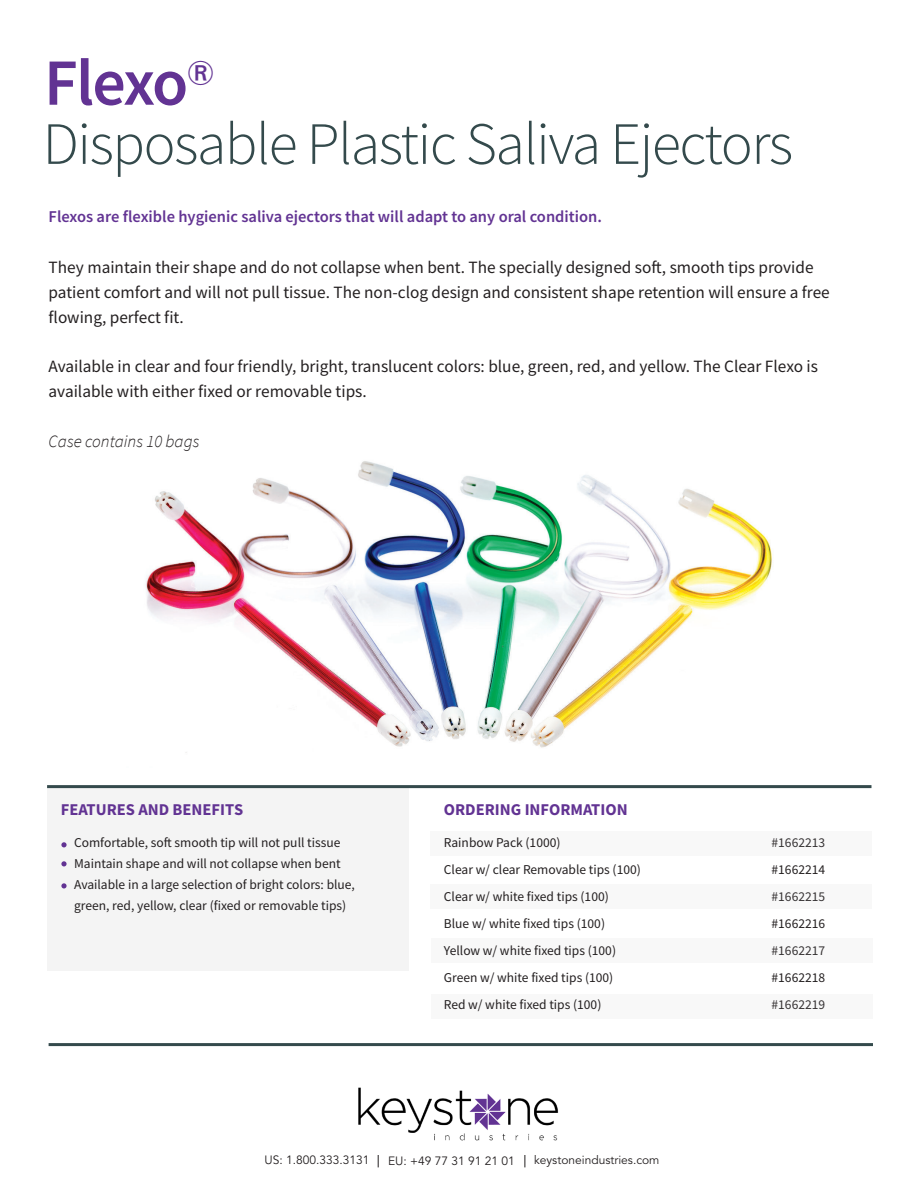
<style>
.page{position:relative;width:918px;height:1188px;background:#fff}
.page>*{position:absolute;margin:0;border:0;box-sizing:border-box;transform-origin:0 0}
.t1{font:600 66px "Source Sans Pro";letter-spacing:-.03em;color:#623393}
.t2{font:300 60px "Source Sans Pro";letter-spacing:-.025em;color:#344a4c}
.t3{font:17.25px/24.8px "Source Sans Pro";color:#231f20}
.t4{font:italic 300 17.25px "Source Sans Pro";color:#231f20}
.t5{font:600 16.5px "Source Sans Pro";color:#623393}
.t6{font:700 16.5px "Source Sans Pro";color:#623393}
.t7{font:13.5px/21px "Source Sans Pro";color:#231f20}
.t8{font:12px "Avenir LT Std";color:#231f20}
</style>
<div class="page">
<svg style="left:378px;top:1155px;width:1px;height:12px"></svg>
<svg style="left:525px;top:1155px;width:1px;height:12px"></svg>
<img style="left:358px;top:1087px;width:201px;height:54px">
<img style="left:146px;top:461px;width:626px;height:292px">
<div style="left:47px;top:787px;width:362px;height:184px;background:#f4f4f4"></div>
<svg style="left:61px;top:883px;width:6px;height:5px"></svg>
<svg style="left:61px;top:842px;width:6px;height:5px"></svg>
<svg style="left:61px;top:861px;width:6px;height:5px"></svg>
<hr style="left:47px;top:785px;width:824px;height:3px;background:#344a4c">
<hr style="left:49px;top:1043px;width:824px;height:3px;background:#344a4c">
<div style="left:430px;top:831px;width:442px;height:24px;background:#f8f8f8"></div>
<div style="left:430px;top:884px;width:442px;height:24px;background:#f8f8f8"></div>
<div style="left:432px;top:938px;width:441px;height:25px;background:#f8f8f8"></div>
<div style="left:431px;top:994px;width:442px;height:24px;background:#f8f8f8"></div>
<p class="t1" style="left:44px;top:39px;width:172px">Flexo<sup>®</sup></p>
<p class="t2" style="left:43px;top:107px;width:752px">Disposable Plastic Saliva Ejectors</p>
<p class="t5" style="left:49px;top:206px;width:555px">Flexos are flexible hygienic saliva ejectors that will adapt to any oral condition.</p>
<p class="t3" style="left:49px;top:255px;width:783px">They maintain their shape and do not collapse when bent. The specially designed soft, smooth tips provide patient comfort and will not pull tissue. The non-clog design and consistent shape retention will ensure a free flowing, perfect fit.</p>
<p class="t3" style="left:49px;top:354px;width:771px">Available in clear and four friendly, bright, translucent colors: blue, green, red, and yellow. The Clear Flexo is available with either fixed or removable tips.</p>
<p class="t4" style="left:49px;top:431px;width:152px">Case contains 10 bags</p>
<p class="t6" style="left:61px;top:799px;width:184px">FEATURES AND BENEFITS</p>
<p class="t7" style="left:74px;top:832px;width:268px">Comfortable, soft smooth tip will not pull tissue</p>
<p class="t7" style="left:74px;top:853px;width:268px">Maintain shape and will not collapse when bent</p>
<p class="t7" style="left:74px;top:874px;width:282px">Available in a large selection of bright colors: blue, green, red, yellow, clear (fixed or removable tips)</p>
<p class="t6" style="left:444px;top:799px;width:185px">ORDERING INFORMATION</p>
<p class="t7" style="left:444px;top:832px;width:118px">Rainbow Pack (1000)</p>
<p class="t7" style="left:444px;top:859px;width:199px">Clear w/ clear Removable tips (100)</p>
<p class="t7" style="left:444px;top:886px;width:166px">Clear w/ white fixed tips (100)</p>
<p class="t7" style="left:444px;top:913px;width:163px">Blue w/ white fixed tips (100)</p>
<p class="t7" style="left:444px;top:940px;width:174px">Yellow w/ white fixed tips (100)</p>
<p class="t7" style="left:444px;top:967px;width:171px">Green w/ white fixed tips (100)</p>
<p class="t7" style="left:444px;top:994px;width:159px">Red w/ white fixed tips (100)</p>
<p class="t8" style="left:265px;top:1153px;width:106px">US: 1.800.333.3131</p>
<p class="t8" style="left:388px;top:1153px;width:128px">EU: +49 77 31 91 21 01</p>
<p class="t8" style="left:534px;top:1153px;width:127px">keystoneindustries.com</p>
<p class="t7" style="left:772px;top:831px;width:55px">#1662213</p>
<p class="t7" style="left:772px;top:858px;width:55px">#1662214</p>
<p class="t7" style="left:772px;top:885px;width:55px">#1662215</p>
<p class="t7" style="left:772px;top:912px;width:55px">#1662216</p>
<p class="t7" style="left:772px;top:939px;width:55px">#1662217</p>
<p class="t7" style="left:772px;top:966px;width:55px">#1662218</p>
<p class="t7" style="left:772px;top:993px;width:55px">#1662219</p>
</div>
